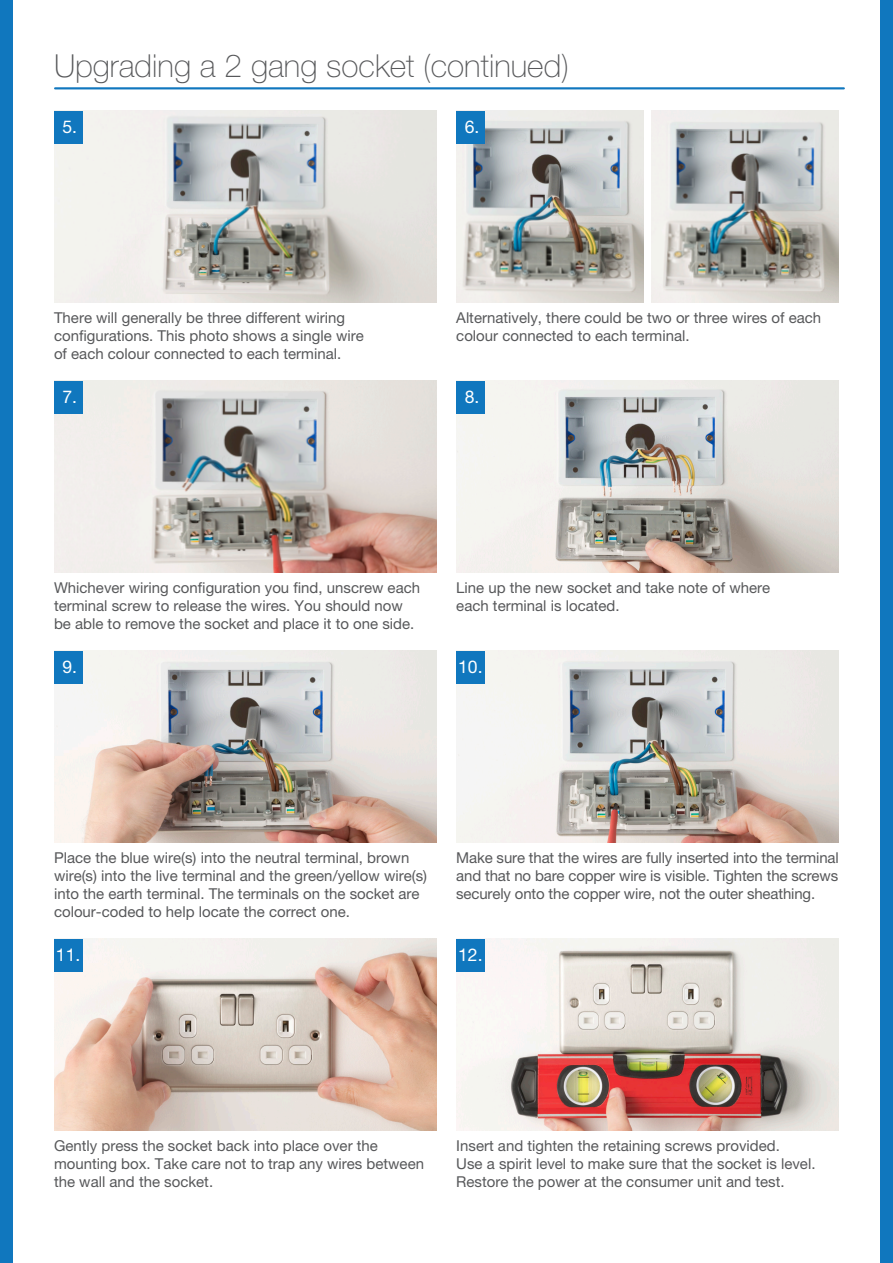
<style>
.page{position:relative;width:893px;height:1263px;background:#fff}
.page>*{position:absolute;margin:0;border:0;box-sizing:border-box;transform-origin:0 0}
.t1{font:100 31.65px "Helvetica Neue LT Pro";color:#57585a}
.t2{font:17.55px "Helvetica Neue LT Pro";color:#fff}
.t3{font:15px/18px "Helvetica Neue LT Pro";color:#57585a}
</style>
<div class="page">
<div style="left:880px;top:0;width:13px;height:1263px;background:#1077be"></div>
<div style="left:0;top:0;width:13px;height:1263px;background:#1077be"></div>
<img style="left:54px;top:111px;width:383px;height:191px">
<div style="left:54px;top:111px;width:28px;height:33px;background:#1077be"></div>
<img style="left:456px;top:111px;width:187px;height:191px">
<div style="left:456px;top:111px;width:28px;height:33px;background:#1077be"></div>
<img style="left:652px;top:111px;width:187px;height:191px">
<img style="left:54px;top:381px;width:383px;height:191px">
<div style="left:54px;top:381px;width:28px;height:33px;background:#1077be"></div>
<img style="left:456px;top:381px;width:383px;height:191px">
<div style="left:456px;top:381px;width:28px;height:33px;background:#1077be"></div>
<img style="left:54px;top:651px;width:383px;height:191px">
<div style="left:54px;top:651px;width:28px;height:32px;background:#1077be"></div>
<img style="left:456px;top:651px;width:383px;height:191px">
<div style="left:456px;top:651px;width:28px;height:32px;background:#1077be"></div>
<img style="left:54px;top:939px;width:383px;height:191px">
<div style="left:54px;top:939px;width:28px;height:32px;background:#1077be"></div>
<img style="left:456px;top:939px;width:383px;height:191px">
<div style="left:456px;top:939px;width:28px;height:32px;background:#1077be"></div>
<hr style="left:55px;top:87px;width:789px;height:2px;background:#1077be">
<p class="t1" style="left:54px;top:47px;width:516px">Upgrading a 2 gang socket (continued)</p>
<p class="t2" style="left:63px;top:117px;width:16px">5.</p>
<p class="t2" style="left:465px;top:117px;width:16px">6.</p>
<p class="t3" style="left:54px;top:309px;width:311px">There will generally be three different wiring configurations. This photo shows a single wire of each colour connected to each terminal.</p>
<p class="t2" style="left:63px;top:387px;width:16px">7.</p>
<p class="t3" style="left:456px;top:309px;width:366px">Alternatively, there could be two or three wires of each colour connected to each terminal.</p>
<p class="t2" style="left:465px;top:387px;width:16px">8.</p>
<p class="t3" style="left:54px;top:579px;width:368px">Whichever wiring configuration you find, unscrew each terminal screw to release the wires. You should now be able to remove the socket and place it to one side.</p>
<p class="t2" style="left:63px;top:657px;width:16px">9.</p>
<p class="t3" style="left:456px;top:579px;width:315px">Line up the new socket and take note of where each terminal is located.</p>
<p class="t2" style="left:458px;top:657px;width:26px">10.</p>
<p class="t3" style="left:54px;top:849px;width:375px">Place the blue wire(s) into the neutral terminal, brown wire(s) into the live terminal and the green/yellow wire(s) into the earth terminal. The terminals on the socket are colour-coded to help locate the correct one.</p>
<p class="t2" style="left:56px;top:945px;width:26px">11.</p>
<p class="t3" style="left:456px;top:849px;width:384px;text-align:justify">Make sure that the wires are fully inserted into the terminal and that no bare copper wire is visible. Tighten the screws securely onto the copper wire, not the outer sheathing.</p>
<p class="t2" style="left:458px;top:945px;width:26px">12.</p>
<p class="t3" style="left:54px;top:1137px;width:372px">Gently press the socket back into place over the mounting box. Take care not to trap any wires between the wall and the socket.</p>
<p class="t3" style="left:456px;top:1137px;width:361px">Insert and tighten the retaining screws provided.<br>Use a spirit level to make sure that the socket is level.<br>Restore the power at the consumer unit and test.</p>
</div>
